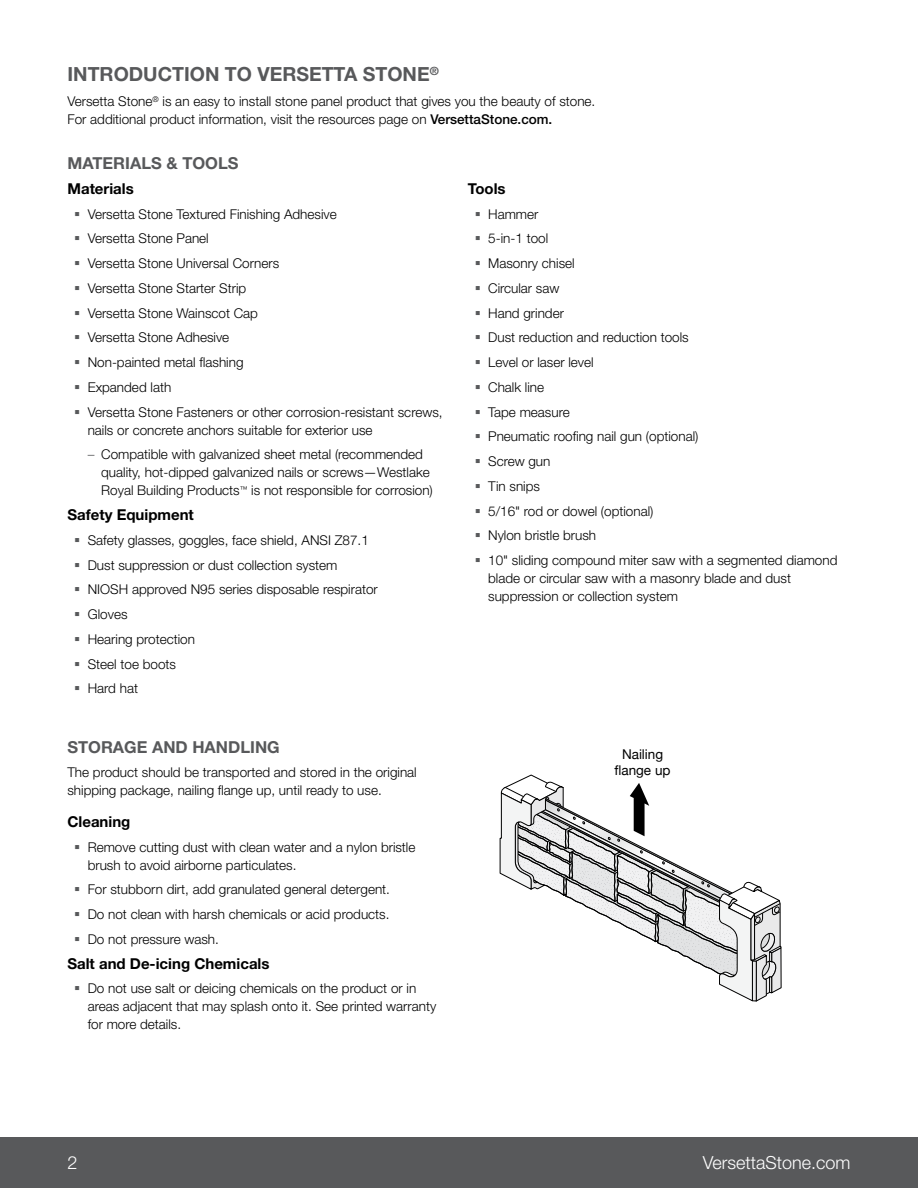
<style>
.page{position:relative;width:918px;height:1188px;background:#fff}
.page>*{position:absolute;margin:0;border:0;box-sizing:border-box;transform-origin:0 0}
.t1{font:700 19.5px "Helvetica Neue LT Std";color:#58595b}
.t2{font:300 18px "Helvetica Neue LT Std";color:#fff}
.t3{font:700 16.5px "Helvetica Neue LT Std";color:#58595b}
.t4{font:700 15px "Helvetica Neue LT Std";color:#000}
.t5{font:300 13.5px/24.8px "Helvetica Neue LT Std";color:#000}
.t6{font:13.5px/16.2px "Helvetica Neue";color:#000;text-align:center}
.s1{font-weight:500}
.s2{color:#58595b}
</style>
<div class="page">
<div style="left:0;top:1137px;width:918px;height:51px;background:#58595b"></div>
<svg style="left:499px;top:774px;width:283px;height:228px"></svg>
<h1 class="t1" style="left:68px;top:62px;width:373px">INTRODUCTION TO VERSETTA STONE<sup>®</sup></h1>
<p class="t5" style="left:68px;top:92px;width:529px;line-height:18px">Versetta Stone<sup>®</sup> is an easy to install stone panel product that gives you the beauty of stone.<br>For additional product information, visit the resources page on <span class="s1">VersettaStone.com.</span></p>
<p class="t3" style="left:68px;top:153px;width:173px">MATERIALS &amp; TOOLS</p>
<p class="t4" style="left:68px;top:179px;width:68px">Materials</p>
<p class="t5" style="left:88px;top:201px;width:356px">Versetta Stone Textured Finishing Adhesive<br>Versetta Stone Panel<br>Versetta Stone Universal Corners<br>Versetta Stone Starter Strip<br>Versetta Stone Wainscot Cap<br>Versetta Stone Adhesive<br>Non-painted metal flashing<br>Expanded lath<br>Versetta Stone Fasteners or other corrosion-resistant screws,</p>
<p class="t5" style="left:88px;top:417px;width:286px">nails or concrete anchors suitable for exterior use</p>
<p class="t5" style="left:101px;top:445px;width:333px;line-height:18px;text-indent:-14px"><span class="s2">–</span> Compatible with galvanized sheet metal (recommended quality, hot-dipped galvanized nails or screws—Westlake<br>Royal Building Products<sup>™</sup> is not responsible for corrosion)</p>
<p class="t4" style="left:68px;top:506px;width:128px">Safety Equipment</p>
<p class="t5" style="left:88px;top:527px;width:292px">Safety glasses, goggles, face shield, ANSI Z87.1<br>Dust suppression or dust collection system<br>NIOSH approved N95 series disposable respirator<br>Gloves<br>Hearing protection<br>Steel toe boots<br>Hard hat</p>
<p class="t4" style="left:468px;top:179px;width:39px">Tools</p>
<p class="t5" style="left:488px;top:201px;width:351px">Hammer<br>5-in-1 tool<br>Masonry chisel<br>Circular saw<br>Hand grinder<br>Dust reduction and reduction tools<br>Level or laser level<br>Chalk line<br>Tape measure<br>Pneumatic roofing nail gun (optional)<br>Screw gun<br>Tin snips<br>5/16" rod or dowel (optional)<br>Nylon bristle brush<br>10" sliding compound miter saw with a segmented diamond</p>
<p class="t5" style="left:488px;top:569px;width:304px;line-height:18px">blade or circular saw with a masonry blade and dust suppression or collection system</p>
<p class="t3" style="left:67px;top:737px;width:214px">STORAGE AND HANDLING</p>
<p class="t5" style="left:67px;top:763px;width:351px;line-height:18px">The product should be transported and stored in the original shipping package, nailing flange up, until ready to use.</p>
<p class="t4" style="left:67px;top:812px;width:65px">Cleaning</p>
<p class="t5" style="left:88px;top:838px;width:329px;line-height:18px">Remove cutting dust with clean water and a nylon bristle brush to avoid airborne particulates.</p>
<p class="t5" style="left:88px;top:877px;width:304px;text-align:justify">For stubborn dirt, add granulated general detergent.<br>Do not clean with harsh chemicals or acid products.<br>Do not pressure wash.</p>
<p class="t4" style="left:67px;top:954px;width:204px">Salt and De-icing Chemicals</p>
<p class="t5" style="left:88px;top:979px;width:350px;line-height:18px">Do not use salt or deicing chemicals on the product or in areas adjacent that may splash onto it. See printed warranty for more details.</p>
<p class="t6" style="left:615px;top:746px;width:58px">Nailing flange up</p>
<h2 class="t2" style="left:68px;top:1152px;width:12px">2</h2>
<h2 class="t2" style="left:703px;top:1152px;width:149px">VersettaStone.com</h2>
</div>
